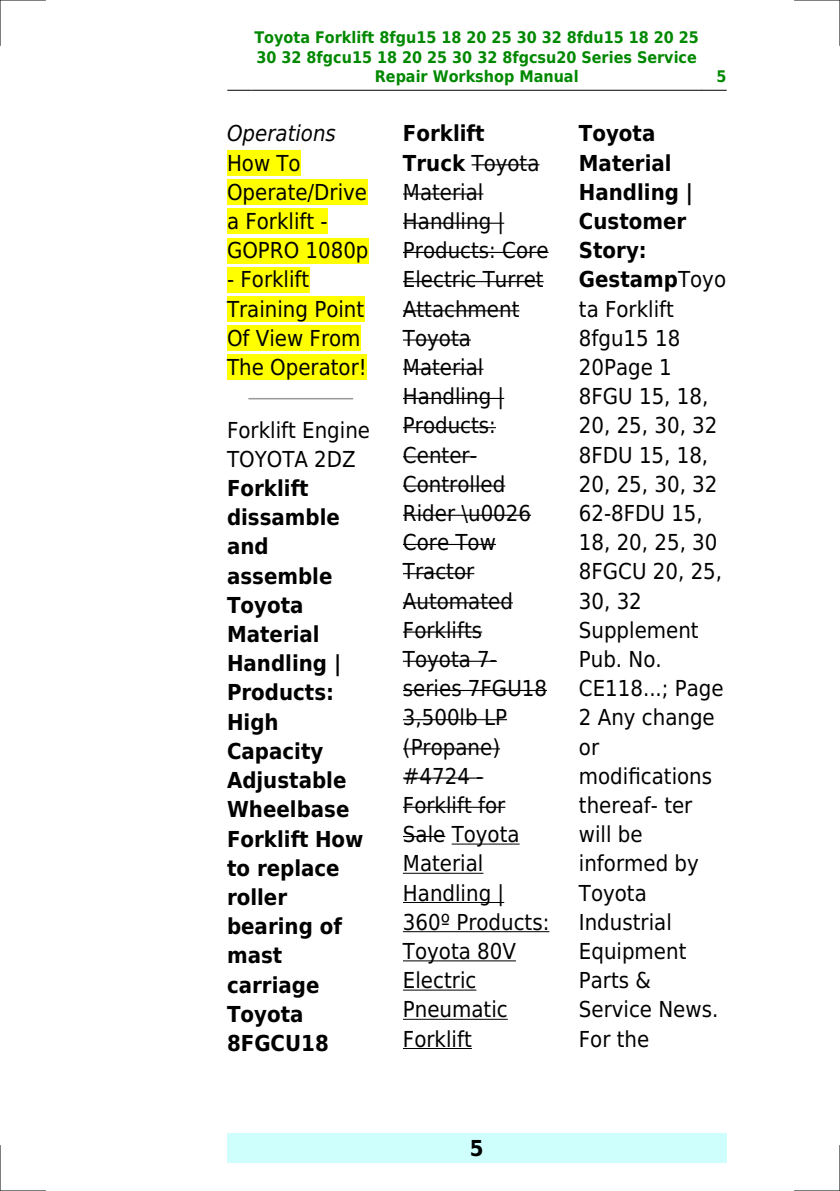
<style>
.page{position:relative;width:840px;height:1191px;background:#fff}
.page>*{position:absolute;margin:0;border:0;box-sizing:border-box;transform-origin:0 0}
.t1{font:22px/29.2px "DejaVu Sans Condensed";color:#000}
.t2{font:700 22px/29.2px "DejaVu Sans Condensed";color:#000}
.t3{font:italic 22px "DejaVu Sans Condensed";color:#000}
.t4{font:700 16px/19.2px "DejaVu Sans Condensed";color:#080;text-align:center}
.s1{font-weight:700}
</style>
<div class="page">
<svg style="left:227px;top:90px;width:24px;height:1px"></svg>
<hr style="left:252px;top:90px;width:448px;height:1px;background:#000">
<svg style="left:701px;top:90px;width:24px;height:1px"></svg>
<div style="left:227px;top:1133px;width:499px;height:29px;background:#cffffc"></div>
<div style="left:227px;top:150px;width:73px;height:26px;background:#ff0"></div>
<div style="left:227px;top:179px;width:140px;height:26px;background:#ff0"></div>
<div style="left:227px;top:208px;width:100px;height:26px;background:#ff0"></div>
<div style="left:227px;top:238px;width:141px;height:25px;background:#ff0"></div>
<div style="left:227px;top:267px;width:82px;height:25px;background:#ff0"></div>
<div style="left:227px;top:296px;width:137px;height:26px;background:#ff0"></div>
<div style="left:227px;top:325px;width:133px;height:26px;background:#ff0"></div>
<div style="left:227px;top:354px;width:139px;height:26px;background:#ff0"></div>
<hr style="left:249px;top:398px;width:103px;height:1px;background:#999">
<hr style="left:471px;top:164px;width:68px;height:1px;background:#000">
<hr style="left:403px;top:193px;width:80px;height:2px;background:#000">
<hr style="left:403px;top:223px;width:101px;height:1px;background:#000">
<hr style="left:403px;top:252px;width:145px;height:1px;background:#000">
<hr style="left:403px;top:281px;width:140px;height:1px;background:#000">
<hr style="left:403px;top:310px;width:116px;height:1px;background:#000">
<hr style="left:403px;top:339px;width:67px;height:1px;background:#000">
<hr style="left:403px;top:369px;width:80px;height:1px;background:#000">
<hr style="left:403px;top:398px;width:101px;height:1px;background:#000">
<hr style="left:403px;top:427px;width:92px;height:1px;background:#000">
<hr style="left:403px;top:456px;width:73px;height:1px;background:#000">
<hr style="left:403px;top:485px;width:102px;height:1px;background:#000">
<hr style="left:403px;top:515px;width:127px;height:1px;background:#000">
<hr style="left:403px;top:544px;width:92px;height:1px;background:#000">
<hr style="left:403px;top:573px;width:71px;height:1px;background:#000">
<hr style="left:403px;top:602px;width:109px;height:1px;background:#000">
<hr style="left:403px;top:631px;width:79px;height:1px;background:#000">
<hr style="left:403px;top:660px;width:93px;height:2px;background:#000">
<hr style="left:403px;top:690px;width:143px;height:1px;background:#000">
<hr style="left:403px;top:719px;width:103px;height:1px;background:#000">
<hr style="left:403px;top:748px;width:97px;height:1px;background:#000">
<hr style="left:403px;top:777px;width:80px;height:1px;background:#000">
<hr style="left:403px;top:806px;width:102px;height:2px;background:#000">
<hr style="left:403px;top:836px;width:42px;height:1px;background:#000">
<hr style="left:451px;top:843px;width:68px;height:1px;background:#000">
<hr style="left:403px;top:872px;width:80px;height:1px;background:#000">
<hr style="left:403px;top:902px;width:101px;height:1px;background:#000">
<hr style="left:403px;top:931px;width:146px;height:1px;background:#000">
<hr style="left:403px;top:960px;width:112px;height:1px;background:#000">
<hr style="left:403px;top:989px;width:73px;height:1px;background:#000">
<hr style="left:403px;top:1018px;width:104px;height:1px;background:#000">
<hr style="left:403px;top:1048px;width:68px;height:1px;background:#000">
<hr style="left:0;top:0;width:45px;height:1px;background:#000">
<hr style="left:794px;top:0;width:45px;height:1px;background:#000">
<hr style="left:0;top:1190px;width:45px;height:1px;background:#000">
<hr style="left:794px;top:1190px;width:45px;height:1px;background:#000">
<hr style="left:0;top:0;width:1px;height:45px;background:#000">
<hr style="left:0;top:1145px;width:1px;height:46px;background:#000">
<hr style="left:839px;top:0;width:1px;height:45px;background:#000">
<hr style="left:839px;top:1145px;width:1px;height:46px;background:#000">
<p class="t4" style="left:254px;top:28px;width:446px">Toyota Forklift 8fgu15 18 20 25 30 32 8fdu15 18 20 25<br>30 32 8fgcu15 18 20 25 30 32 8fgcsu20 Series Service<br>Repair Workshop Manual</p>
<p class="t4" style="left:716px;top:67px;width:12px">5</p>
<p class="t3" style="left:227px;top:121px;width:110px">Operations</p>
<p class="t1" style="left:227px;top:148px;width:143px">How To<br>Operate/Drive a Forklift -<br>GOPRO 1080p</p>
<p class="t1" style="left:227px;top:265px;width:141px">- Forklift<br>Training Point<br>Of View From<br>The Operator!</p>
<p class="t1" style="left:227px;top:415px;width:144px">Forklift Engine<br>TOYOTA 2DZ</p>
<p class="t2" style="left:227px;top:474px;width:138px">Forklift dissamble and assemble<br>Toyota<br>Material<br>Handling |<br>Products:<br>High<br>Capacity<br>Adjustable<br>Wheelbase<br>Forklift How to replace roller bearing of mast carriage<br>Toyota<br>8FGCU18</p>
<p class="t1" style="left:403px;top:119px;width:148px"><span class="s1">Forklift<br>Truck</span> Toyota<br>Material<br>Handling |<br>Products: Core<br>Electric Turret<br>Attachment<br>Toyota<br>Material<br>Handling |<br>Products:<br>Center-<br>Controlled<br>Rider \u0026<br>Core Tow<br>Tractor<br>Automated<br>Forklifts<br>Toyota 7- series 7FGU18<br>3,500lb LP (Propane) #4724 -<br>Forklift for<br>Sale Toyota<br>Material<br>Handling |<br>360º Products:<br>Toyota 80V<br>Electric<br>Pneumatic<br>Forklift</p>
<p class="t1" style="left:578px;top:119px;width:149px"><span class="s1">Toyota<br>Material<br>Handling |<br>Customer<br>Story:<br>Gestamp</span>Toyo ta Forklift<br>8fgu15 18<br>20Page 1<br>8FGU 15, 18,<br>20, 25, 30, 32<br>8FDU 15, 18,<br>20, 25, 30, 32<br>62-8FDU 15,<br>18, 20, 25, 30<br>8FGCU 20, 25,<br>30, 32<br>Supplement<br>Pub. No.<br>CE118...; Page<br>2 Any change or modifications thereaf- ter will be informed by<br>Toyota<br>Industrial<br>Equipment<br>Parts &amp;<br>Service News.<br>For the</p>
<p class="t2" style="left:469px;top:1133px;width:15px">5</p>
</div>
